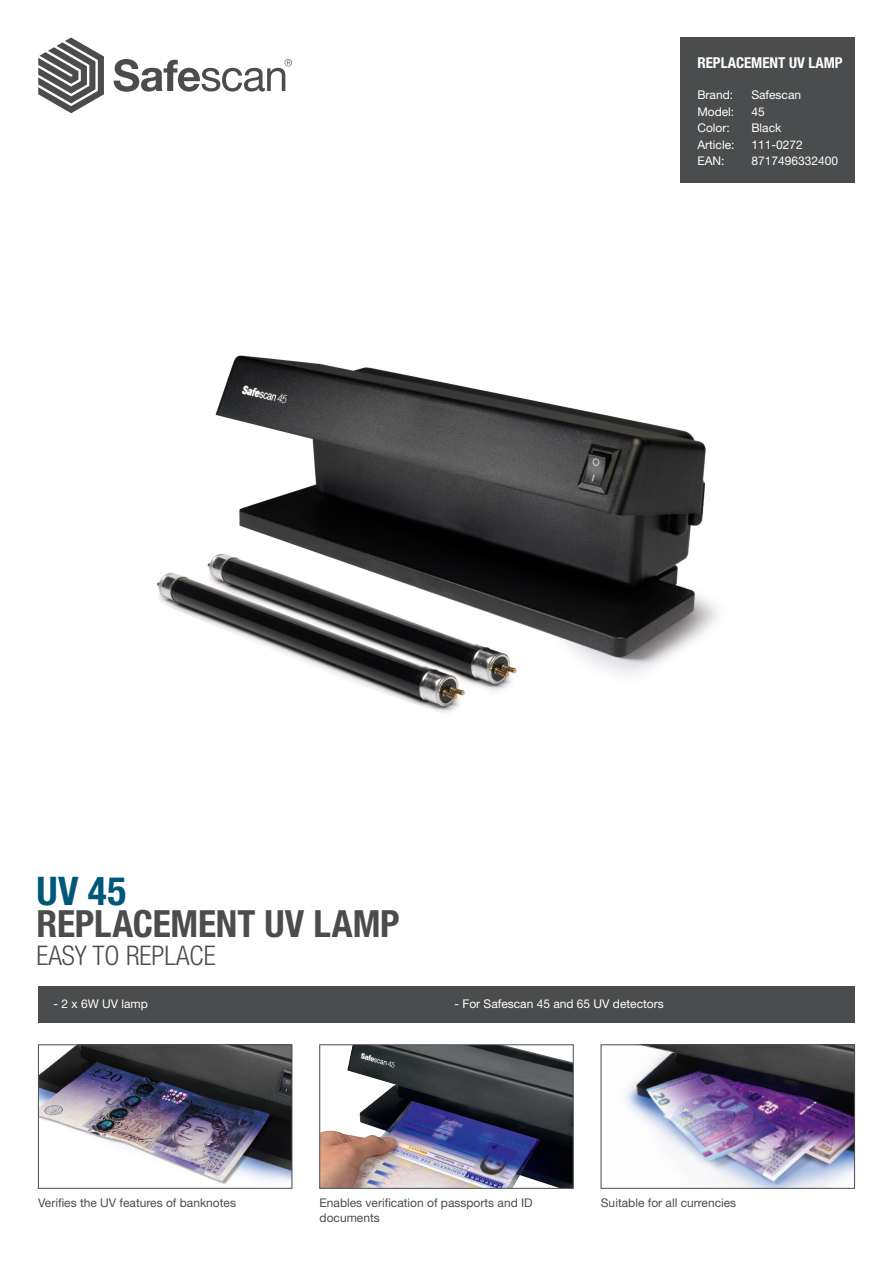
<style>
.page{position:relative;width:893px;height:1263px;background:#fff}
.page>*{position:absolute;margin:0;border:0;box-sizing:border-box;transform-origin:0 0}
.t1{font:700 condensed 39.45px "Helvetica Neue LT Std";color:#005879}
.t2{font:700 condensed 37.5px "Helvetica Neue LT Std";letter-spacing:-.005em;color:#4b4c4d}
.t3{font:300 condensed 27px "Helvetica Neue LT Std";color:#4b4c4d}
.t4{font:700 condensed 15px "Helvetica Neue LT Std";color:#fff}
.Tabel{font:12px "Helvetica Neue LT Std";color:#fff}
.t5{font:12px/15px "Helvetica Neue LT Std";color:#4b4c4d}
</style>
<div class="page">
<div style="left:680px;top:37px;width:175px;height:146px;background:#4b4c4d"></div>
<svg style="left:38px;top:37px;width:66px;height:76px"></svg>
<svg style="left:114px;top:59px;width:178px;height:33px"></svg>
<div style="left:38px;top:986px;width:817px;height:37px;background:#4b4c4d"></div>
<img style="left:40px;top:1047px;width:250px;height:138px">
<div style="left:38px;top:1045px;width:254px;height:143px;border:1px solid #4b4c4d"></div>
<img style="left:322px;top:1047px;width:249px;height:139px">
<div style="left:320px;top:1045px;width:253px;height:143px;border:1px solid #4b4c4d"></div>
<img style="left:626px;top:1047px;width:227px;height:139px">
<div style="left:601px;top:1045px;width:254px;height:143px;border:1px solid #4b4c4d"></div>
<img style="left:157px;top:355px;width:561px;height:359px">
<p class="t4" style="left:697px;top:53px;width:147px">REPLACEMENT UV LAMP</p>
<p class="Tabel" style="left:697px;top:88px;width:37px">Brand:</p>
<p class="Tabel" style="left:751px;top:88px;width:51px">Safescan</p>
<p class="Tabel" style="left:697px;top:104px;width:38px">Model:</p>
<p class="Tabel" style="left:751px;top:104px;width:15px">45</p>
<p class="Tabel" style="left:697px;top:121px;width:34px">Color:</p>
<p class="Tabel" style="left:751px;top:121px;width:31px">Black</p>
<p class="Tabel" style="left:697px;top:137px;width:39px">Article:</p>
<p class="Tabel" style="left:751px;top:137px;width:53px">111-0272</p>
<p class="Tabel" style="left:697px;top:154px;width:29px">EAN:</p>
<p class="Tabel" style="left:751px;top:154px;width:88px">8717496332400</p>
<p class="t1" style="left:36px;top:867px;width:92px">UV 45</p>
<p class="t3" style="left:36px;top:939px;width:181px">EASY TO REPLACE</p>
<p class="t2" style="left:36px;top:901px;width:365px">REPLACEMENT UV LAMP</p>
<p class="Tabel" style="left:53px;top:997px;width:96px">- 2 x 6W UV lamp</p>
<p class="Tabel" style="left:454px;top:997px;width:211px">- For Safescan 45 and 65 UV detectors</p>
<p class="t5" style="left:38px;top:1195px;width:199px">Verifies the UV features of banknotes</p>
<p class="t5" style="left:320px;top:1195px;width:215px">Enables verification of passports and ID documents</p>
<p class="t5" style="left:601px;top:1195px;width:137px">Suitable for all currencies</p>
</div>
